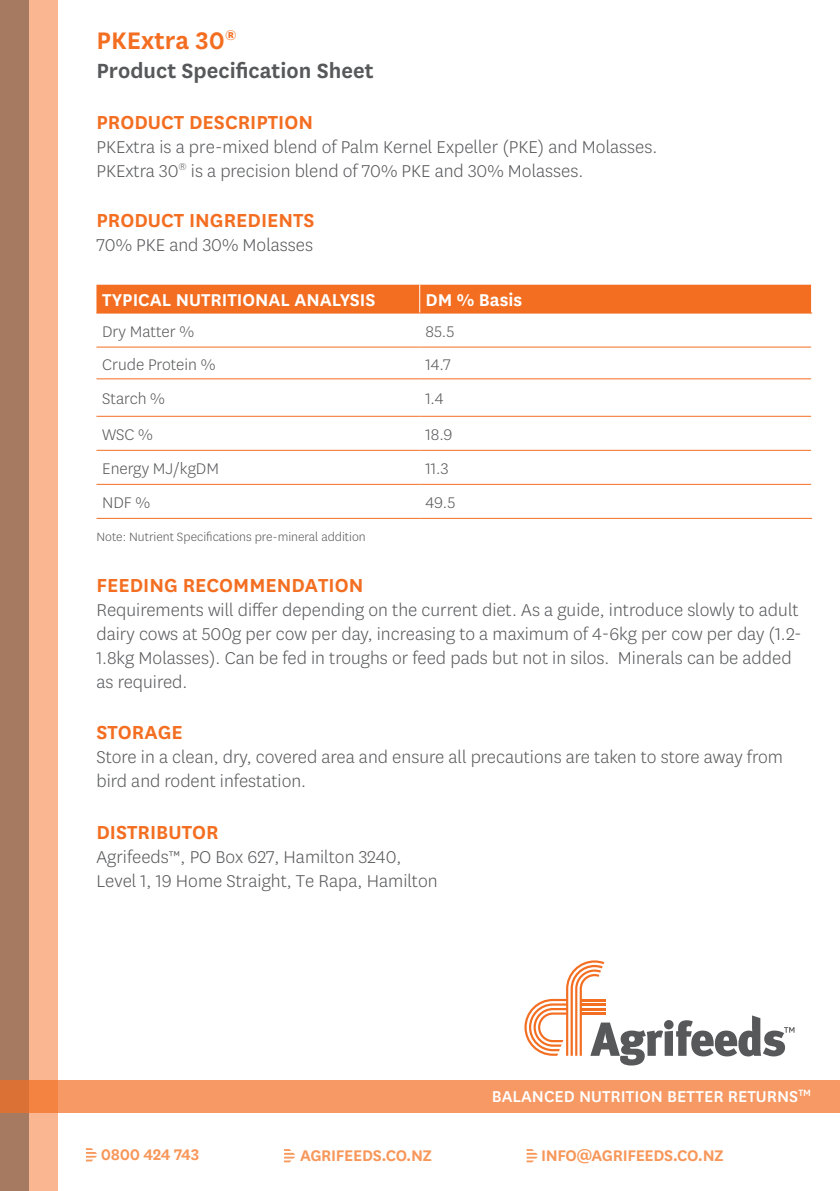
<style>
.page{position:relative;width:840px;height:1191px;background:#fff}
.page>*{position:absolute;margin:0;border:0;box-sizing:border-box;transform-origin:0 0}
.t1{font:600 28px "National";color:#f36e21}
.t2{font:600 24px "National";color:#57585a}
.t3{font:600 23.6px "National";letter-spacing:-.02em;color:#f7975a}
.t4{font:500 22.4px "National";color:#fff}
.t5{font:600 22px "National";color:#f36e21}
.t6{font:300 20px/24px "National";color:#57585a}
.t7{font:600 20px "National";color:#fff}
.t8{font:500 18.4px "National";color:#fff}
.t9{font:300 18px "National";color:#57585a}
.t10{font:600 18px "National";letter-spacing:-.02em;color:#f7975a}
.t11{font:300 14px "National";color:#57585a}
</style>
<div class="page">
<div style="left:0;top:0;width:57px;height:1191px;background:#f9b690"></div>
<div style="left:0;top:0;width:29px;height:1191px;background:#a67a60"></div>
<div style="left:0;top:1080px;width:839px;height:32px;background:#f69964"></div>
<svg style="left:86px;top:1148px;width:11px;height:13px"></svg>
<svg style="left:284px;top:1149px;width:11px;height:13px"></svg>
<svg style="left:526px;top:1149px;width:11px;height:13px"></svg>
<div style="left:96px;top:285px;width:715px;height:28px;background:#f36e21"></div>
<hr style="left:96px;top:313px;width:323px;height:1px;background:#f36e21">
<hr style="left:419px;top:313px;width:392px;height:1px;background:#f36e21">
<hr style="left:96px;top:347px;width:323px;height:1px;background:#f36e21">
<hr style="left:419px;top:347px;width:391px;height:1px;background:#f36e21">
<hr style="left:96px;top:378px;width:323px;height:1px;background:#f36e21">
<hr style="left:419px;top:378px;width:391px;height:1px;background:#f36e21">
<hr style="left:96px;top:416px;width:323px;height:1px;background:#f36e21">
<hr style="left:419px;top:416px;width:391px;height:1px;background:#f36e21">
<hr style="left:96px;top:450px;width:323px;height:1px;background:#f36e21">
<hr style="left:419px;top:450px;width:391px;height:1px;background:#f36e21">
<hr style="left:96px;top:484px;width:323px;height:1px;background:#f36e21">
<hr style="left:419px;top:484px;width:391px;height:1px;background:#f36e21">
<hr style="left:96px;top:518px;width:323px;height:1px;background:#f36e21">
<hr style="left:419px;top:518px;width:392px;height:1px;background:#f36e21">
<svg style="left:524px;top:960px;width:270px;height:105px"></svg>
<p class="t1" style="left:96px;top:21px;width:141px">PKExtra 30<sup>®</sup></p>
<p class="t2" style="left:96px;top:54px;width:278px">Product Specification Sheet</p>
<p class="t5" style="left:96px;top:107px;width:218px">PRODUCT DESCRIPTION</p>
<p class="t6" style="left:96px;top:134px;width:562px">PKExtra is a pre-mixed blend of Palm Kernel Expeller (PKE) and Molasses.<br>PKExtra 30<sup>®</sup> is a precision blend of 70% PKE and 30% Molasses.</p>
<p class="t5" style="left:96px;top:205px;width:219px">PRODUCT INGREDIENTS</p>
<p class="t6" style="left:96px;top:232px;width:218px">70% PKE and 30% Molasses</p>
<p class="t7" style="left:102px;top:286px;width:274px">TYPICAL NUTRITIONAL ANALYSIS</p>
<p class="t7" style="left:425px;top:286px;width:98px">DM % Basis</p>
<p class="t9" style="left:102px;top:320px;width:93px">Dry Matter %</p>
<p class="t9" style="left:425px;top:320px;width:30px">85.5</p>
<p class="t9" style="left:102px;top:353px;width:115px">Crude Protein %</p>
<p class="t9" style="left:425px;top:353px;width:27px">14.7</p>
<p class="t9" style="left:102px;top:387px;width:64px">Starch %</p>
<p class="t9" style="left:425px;top:387px;width:20px">1.4</p>
<p class="t9" style="left:102px;top:423px;width:52px">WSC %</p>
<p class="t9" style="left:425px;top:423px;width:29px">18.9</p>
<p class="t9" style="left:102px;top:457px;width:118px">Energy MJ/kgDM</p>
<p class="t9" style="left:425px;top:457px;width:24px">11.3</p>
<p class="t9" style="left:102px;top:491px;width:50px">NDF %</p>
<p class="t9" style="left:425px;top:491px;width:31px">49.5</p>
<p class="t11" style="left:96px;top:528px;width:271px">Note: Nutrient Specifications pre-mineral addition</p>
<p class="t5" style="left:96px;top:570px;width:268px">FEEDING RECOMMENDATION</p>
<p class="t6" style="left:96px;top:597px;width:706px">Requirements will differ depending on the current diet. As a guide, introduce slowly to adult dairy cows at 500g per cow per day, increasing to a maximum of 4-6kg per cow per day (1.2- 1.8kg Molasses). Can be fed in troughs or feed pads but not in silos. Minerals can be added as required.</p>
<p class="t5" style="left:96px;top:716px;width:88px">STORAGE</p>
<p class="t6" style="left:96px;top:744px;width:687px">Store in a clean, dry, covered area and ensure all precautions are taken to store away from bird and rodent infestation.</p>
<p class="t5" style="left:96px;top:817px;width:124px">DISTRIBUTOR</p>
<p class="t6" style="left:96px;top:844px;width:342px">Agrifeeds™, PO Box 627, Hamilton 3240,<br>Level 1, 19 Home Straight, Te Rapa, Hamilton</p>
<p class="t8" style="left:491px;top:1084px;width:320px">BALANCED NUTRITION BETTER RETURNS<sup>TM</sup></p>
<p class="t4" style="left:507px;top:1083px;width:304px">FORWARD-THINKING NUTRITION</p>
<p class="t3" style="left:101px;top:1138px;width:130px">0800 424 743</p>
<p class="t3" style="left:300px;top:1139px;width:174px">AGRIFEEDS.CO.NZ</p>
<p class="t3" style="left:540px;top:1139px;width:240px">INFO@AGRIFEEDS.CO.NZ</p>
<p class="t10" style="left:101px;top:1142px;width:100px">0800 424 743</p>
<p class="t10" style="left:300px;top:1142px;width:133px">AGRIFEEDS.CO.NZ</p>
<p class="t10" style="left:540px;top:1142px;width:184px">INFO@AGRIFEEDS.CO.NZ</p>
</div>
